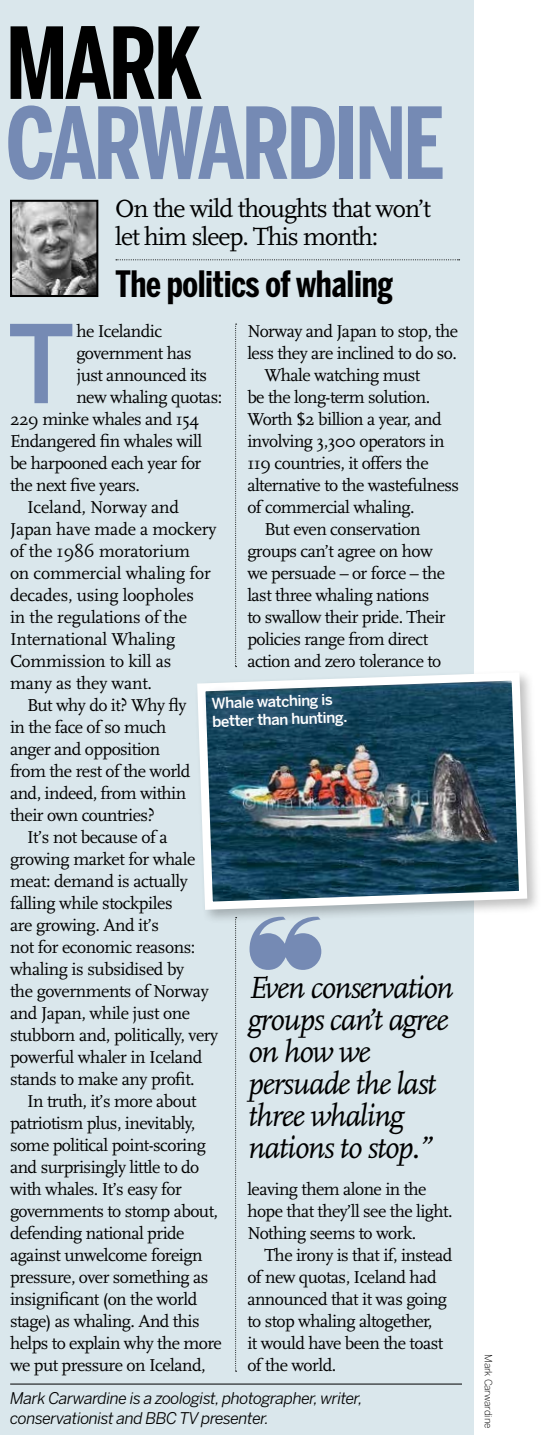
<style>
.page{position:relative;width:541px;height:1442px;background:#fff}
.page>*{position:absolute;margin:0;border:0;box-sizing:border-box;transform-origin:0 0}
.t1{font:500 107.2px "Benton Sans";color:#758ab4}
.t2{font:700 98px "Benton Sans Comp";letter-spacing:-.03em;color:#758ab4}
.t3{font:700 98px "Benton Sans Comp";color:#000}
.t4{font:700 36px "Benton Sans Comp";letter-spacing:-.01em;color:#000}
.t5{font:italic 32px/32px "Scala";letter-spacing:-.04em;color:#000}
.t6{font:26px/28px "Scala";letter-spacing:-.04em;color:#000}
.t7{font:18px/22px "Scala";letter-spacing:-.03em;color:#000}
.t8{font:18px "Scala";letter-spacing:-.01em;color:#000}
.t9{font:italic 16px/20px "Benton Sans";letter-spacing:-.03em;color:#000}
.t10{font:500 15px/18px "Benton Sans";color:#fff}
.t11{font:300 10px "Benton Sans";letter-spacing:-.02em;color:#000}
</style>
<div class="page">
<div style="left:0;top:0;width:474px;height:1434px;background:#dae7ec"></div>
<div style="left:194px;top:669px;width:347px;height:255px;background:#000;opacity:.25"></div>
<img style="left:194px;top:669px;width:337px;height:245px">
<img style="left:13px;top:203px;width:82px;height:91px">
<div style="left:10px;top:200px;width:88px;height:97px;border:2px solid #000"></div>
<svg style="left:235px;top:324px;width:1px;height:343px"></svg>
<svg style="left:235px;top:917px;width:1px;height:454px"></svg>
<svg style="left:199px;top:680px;width:159px;height:62px;background:#466b80"></svg>
<svg style="left:116px;top:259px;width:343px;height:1px"></svg>
<hr style="left:10px;top:1383px;width:452px;height:1px;background:#000">
<svg style="left:249px;top:915px;width:72px;height:9px"></svg>
<h2 class="t3" style="left:6px;top:6px;width:197px">MARK</h2>
<h2 class="t2" style="left:6px;top:86px;width:440px">CARWARDINE</h2>
<h3 class="t6" style="left:115px;top:195px;width:317px">On the wild thoughts that won’t let him sleep. This month:</h3>
<h3 class="t4" style="left:115px;top:263px;width:279px">The politics of whaling</h3>
<p class="t7" style="left:247px;top:320px;width:212px">Norway and Japan to stop, the</p>
<p class="t7" style="left:247px;top:342px;width:211px">less they are inclined to do so.</p>
<p class="t7" style="left:264px;top:364px;width:157px">Whale watching must</p>
<p class="t7" style="left:247px;top:386px;width:184px">be the long-term solution.</p>
<p class="t7" style="left:247px;top:408px;width:196px">Worth $2 billion a year, and</p>
<p class="t7" style="left:247px;top:430px;width:199px">involving 3,300 operators in</p>
<p class="t7" style="left:247px;top:452px;width:183px">119 countries, it offers the</p>
<p class="t7" style="left:247px;top:474px;width:213px">alternative to the wastefulness</p>
<p class="t7" style="left:247px;top:496px;width:169px">of commercial whaling.</p>
<p class="t7" style="left:264px;top:518px;width:158px">But even conservation</p>
<p class="t7" style="left:247px;top:540px;width:187px">groups can’t agree on how</p>
<p class="t7" style="left:247px;top:562px;width:199px">we persuade – or force – the</p>
<p class="t7" style="left:247px;top:584px;width:183px">last three whaling nations</p>
<p class="t7" style="left:247px;top:606px;width:200px">to swallow their pride. Their</p>
<p class="t7" style="left:247px;top:628px;width:182px">policies range from direct</p>
<p class="t7" style="left:247px;top:650px;width:195px">action and zero tolerance to</p>
<h1 class="t1" style="left:7px;top:300px;width:70px">T</h1>
<p class="t7" style="left:76px;top:321px;width:87px">he Icelandic</p>
<p class="t7" style="left:76px;top:343px;width:117px">government has</p>
<p class="t7" style="left:76px;top:364px;width:132px">just announced its</p>
<p class="t7" style="left:76px;top:386px;width:147px">new whaling quotas:</p>
<p class="t7" style="left:10px;top:408px;width:191px">229 minke whales and 154</p>
<p class="t7" style="left:10px;top:430px;width:193px">Endangered fin whales will</p>
<p class="t7" style="left:10px;top:452px;width:193px">be harpooned each year for</p>
<p class="t7" style="left:10px;top:474px;width:131px">the next five years.</p>
<p class="t8" style="left:27px;top:497px;width:153px">Iceland, Norway and</p>
<p class="t8" style="left:10px;top:519px;width:208px">Japan have made a mockery</p>
<p class="t8" style="left:10px;top:541px;width:181px">of the 1986 moratorium</p>
<p class="t8" style="left:10px;top:563px;width:202px">on commercial whaling for</p>
<p class="t8" style="left:10px;top:585px;width:185px">decades, using loopholes</p>
<p class="t8" style="left:10px;top:607px;width:179px">in the regulations of the</p>
<p class="t8" style="left:10px;top:629px;width:167px">International Whaling</p>
<p class="t8" style="left:10px;top:651px;width:163px">Commission to kill as</p>
<p class="t8" style="left:10px;top:673px;width:143px">many as they want.</p>
<p class="t7" style="left:27px;top:694px;width:161px">But why do it? Why fly</p>
<p class="t7" style="left:10px;top:716px;width:158px">in the face of so much</p>
<p class="t7" style="left:10px;top:738px;width:152px">anger and opposition</p>
<p class="t7" style="left:10px;top:760px;width:182px">from the rest of the world</p>
<p class="t7" style="left:10px;top:782px;width:178px">and, indeed, from within</p>
<p class="t7" style="left:10px;top:804px;width:146px">their own countries?</p>
<p class="t7" style="left:27px;top:826px;width:142px">It’s not because of a</p>
<p class="t7" style="left:10px;top:848px;width:187px">growing market for whale</p>
<p class="t7" style="left:10px;top:870px;width:179px">meat: demand is actually</p>
<p class="t7" style="left:10px;top:892px;width:164px">falling while stockpiles</p>
<p class="t7" style="left:10px;top:914px;width:150px">are growing. And it’s</p>
<p class="t7" style="left:10px;top:936px;width:187px">not for economic reasons:</p>
<p class="t7" style="left:10px;top:958px;width:175px">whaling is subsidised by</p>
<p class="t7" style="left:10px;top:980px;width:200px">the governments of Norway</p>
<p class="t7" style="left:10px;top:1002px;width:181px">and Japan, while just one</p>
<p class="t7" style="left:10px;top:1024px;width:209px">stubborn and, politically, very</p>
<p class="t7" style="left:10px;top:1046px;width:194px">powerful whaler in Iceland</p>
<p class="t7" style="left:10px;top:1068px;width:186px">stands to make any profit.</p>
<p class="t7" style="left:27px;top:1090px;width:171px">In truth, it’s more about</p>
<p class="t7" style="left:10px;top:1112px;width:187px">patriotism plus, inevitably,</p>
<p class="t7" style="left:10px;top:1134px;width:197px">some political point-scoring</p>
<p class="t7" style="left:10px;top:1156px;width:191px">and surprisingly little to do</p>
<p class="t7" style="left:10px;top:1178px;width:173px">with whales. It’s easy for</p>
<p class="t7" style="left:10px;top:1200px;width:209px">governments to stomp about,</p>
<p class="t7" style="left:10px;top:1222px;width:176px">defending national pride</p>
<p class="t7" style="left:10px;top:1244px;width:194px">against unwelcome foreign</p>
<p class="t7" style="left:10px;top:1266px;width:200px">pressure, over something as</p>
<p class="t7" style="left:10px;top:1288px;width:189px">insignificant (on the world</p>
<p class="t7" style="left:10px;top:1310px;width:191px">stage) as whaling. And this</p>
<p class="t7" style="left:10px;top:1332px;width:213px">helps to explain why the more</p>
<p class="t7" style="left:10px;top:1354px;width:197px">we put pressure on Iceland,</p>
<p class="t10" style="left:211px;top:694px;width:137px;rotate:-2deg">Whale watching is better than hunting.</p>
<h3 class="t5" style="left:248px;top:972px;width:207px">Even conservation groups can’t agree on how we persuade the last three whaling nations to stop.”</h3>
<p class="t7" style="left:247px;top:1178px;width:207px">leaving them alone in the hope that they’ll see the light.<br>Nothing seems to work.</p>
<p class="t7" style="left:247px;top:1244px;width:206px;text-indent:17px">The irony is that if, instead of new quotas, Iceland had announced that it was going to stop whaling altogether,<br>it would have been the toast of the world.</p>
<p class="t9" style="left:10px;top:1388px;width:354px">Mark Carwardine is a zoologist, photographer, writer, conservationist and BBC TV presenter.</p>
<p class="t11" style="left:494px;top:1354px;width:76px;rotate:90deg">Mark Carwardine</p>
</div>
